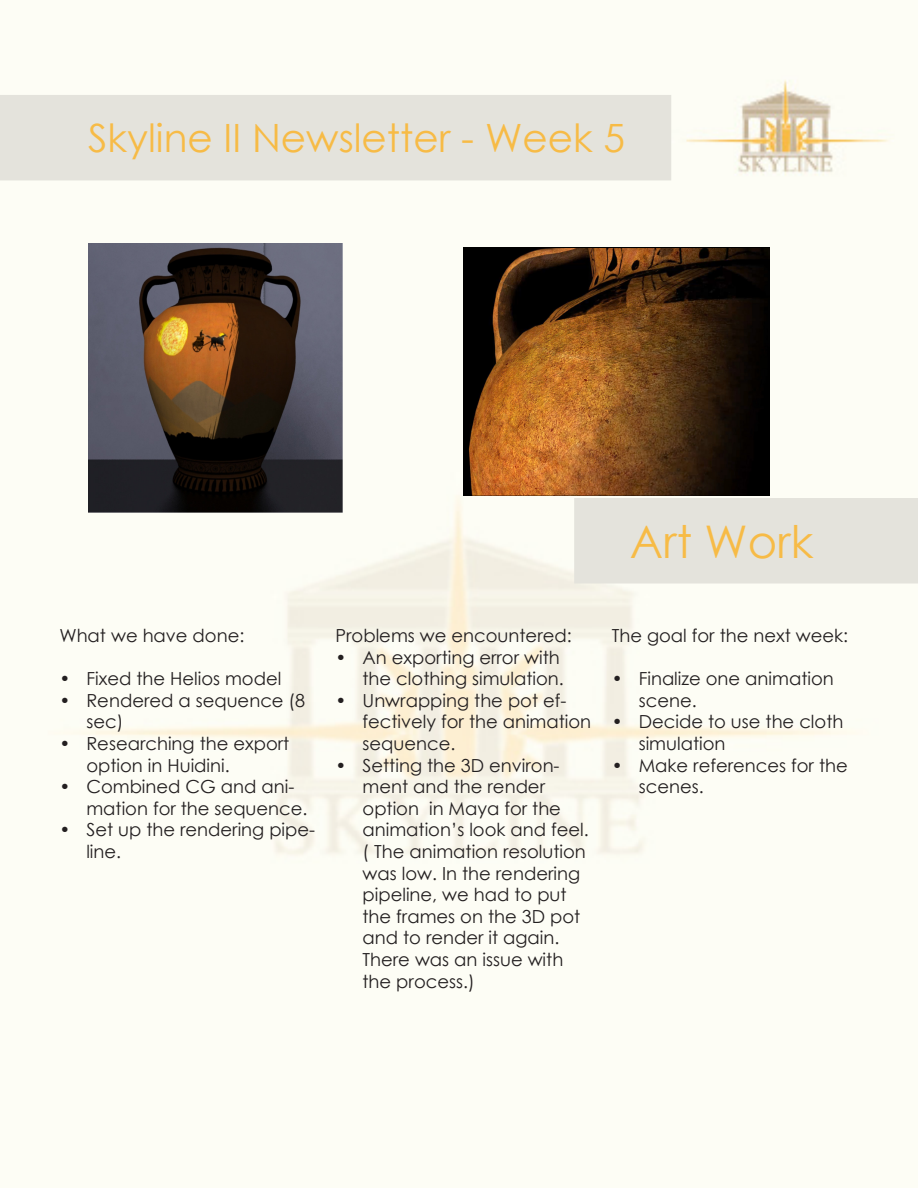
<style>
.page{position:relative;width:918px;height:1188px;background:#fff}
.page>*{position:absolute;margin:0;border:0;box-sizing:border-box;transform-origin:0 0}
.t1{font:45px "Century Gothic";color:#f7bb46}
.t2{font:39px "Century Gothic";color:#f7bb46}
.t3{font:18px/21.6px "Century Gothic";color:#231f20}
</style>
<div class="page">
<img style="left:0;top:79px;width:895px;height:785px">
<div style="left:0;top:96px;width:670px;height:84px;background:#e4e3dc"></div>
<div style="left:0;top:95px;width:671px;height:85px;border:2px solid #e4e3dc"></div>
<div style="left:575px;top:499px;width:342px;height:84px;background:#e4e3dc"></div>
<div style="left:574px;top:498px;width:344px;height:86px;border:2px solid #e4e3dc"></div>
<img style="left:464px;top:248px;width:306px;height:248px">
<img style="left:88px;top:244px;width:255px;height:268px">
<p class="t2" style="left:88px;top:111px;width:538px">Skyline II Newsletter - Week 5</p>
<p class="t1" style="left:630px;top:510px;width:185px">Art Work</p>
<p class="t3" style="left:59px;top:624px;width:187px">What we have done:</p>
<p class="t3" style="left:59px;top:668px;width:224px">• Fixed the Helios model</p>
<p class="t3" style="left:86px;top:689px;width:220px;text-indent:-27px">• Rendered a sequence (8 sec)</p>
<p class="t3" style="left:86px;top:732px;width:205px;text-indent:-27px">• Researching the export option in Huidini.</p>
<p class="t3" style="left:86px;top:776px;width:223px;text-indent:-27px">• Combined CG and ani&shy;mation for the sequence.</p>
<p class="t3" style="left:86px;top:819px;width:230px;text-indent:-27px">• Set up the rendering pipe&shy;line.</p>
<p class="t3" style="left:336px;top:624px;width:238px">Problems we encountered:</p>
<p class="t3" style="left:336px;top:646px;width:230px;text-align:right">• An exporting error with the clothing simulation.</p>
<p class="t3" style="left:363px;top:689px;width:230px;text-indent:-27px">• Unwrapping the pot ef&shy;fectively for the animation sequence.</p>
<p class="t3" style="left:363px;top:754px;width:228px;text-indent:-27px">• Setting the 3D environ&shy;ment and the render option in Maya for the animation’s look and feel. ( The animation resolution was low. In the rendering pipeline, we had to put the frames on the 3D pot and to render it again.<br>There was an issue with the process.)</p>
<p class="t3" style="left:612px;top:624px;width:238px">The goal for the next week:</p>
<p class="t3" style="left:639px;top:668px;width:197px;text-indent:-27px">• Finalize one animation scene.</p>
<p class="t3" style="left:639px;top:711px;width:206px;text-indent:-27px">• Decide to use the cloth simulation</p>
<p class="t3" style="left:639px;top:754px;width:211px;text-indent:-27px">• Make references for the scenes.</p>
</div>
